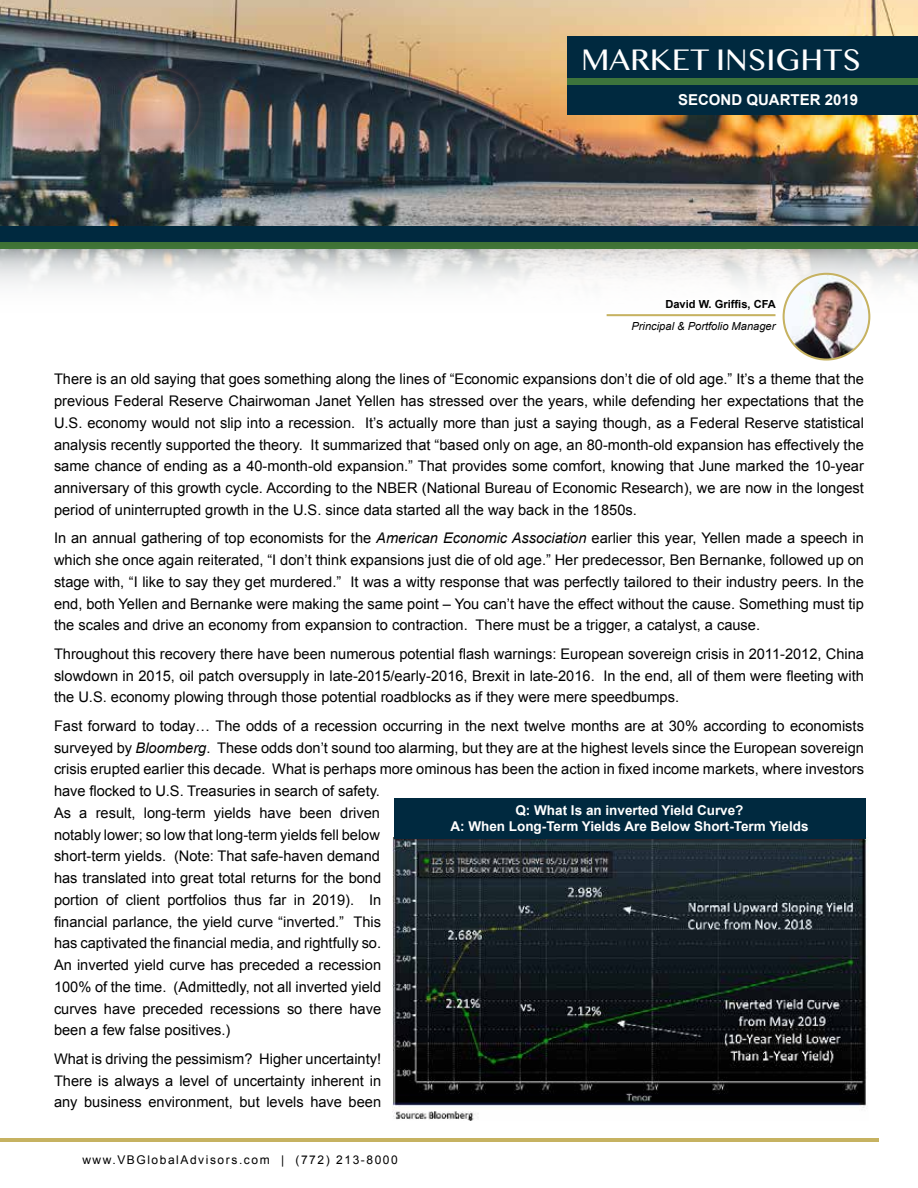
<style>
.page{position:relative;width:918px;height:1188px;background:#fff}
.page>*{position:absolute;margin:0;border:0;box-sizing:border-box;transform-origin:0 0}
.t1{font:31.65px "Myanmar MN";color:#fff}
.t2{font:700 15px "Arial";color:#fff}
.t3{font:14.7px/21.8px "Arial";color:#000;text-align:justify}
.t4{font:700 13.5px/16.2px "Arial";color:#fff;text-align:center}
.t5{font:12px "Arial";letter-spacing:.13em;color:#000}
.t6{font:italic 11.1px "Arial";color:#000}
.t7{font:700 11.1px "Arial";color:#000}
.s1{font-style:italic}
</style>
<div class="page">
<img style="left:368px;top:0;width:550px;height:211px">
<img style="left:0;top:0;width:368px;height:285px">
<img style="left:0;top:211px;width:918px;height:56px">
<div style="left:0;top:226px;width:918px;height:16px;background:#00293f"></div>
<div style="left:567px;top:37px;width:351px;height:78px;background:#00293f"></div>
<div style="left:567px;top:79px;width:351px;height:6px;background:#3d743c"></div>
<img style="left:784px;top:274px;width:85px;height:84px">
<div style="left:783px;top:273px;width:87px;height:88px;border:2px solid #c6b261;border-radius:50%"></div>
<hr style="left:0;top:1138px;width:878px;height:4px;background:#c6b261">
<img style="left:393px;top:837px;width:475px;height:284px">
<hr style="left:607px;top:314px;width:169px;height:2px;background:#c6b261">
<div style="left:394px;top:798px;width:472px;height:40px;background:#00293f"></div>
<h1 class="t1" style="left:581px;top:40px;width:282px">MARKET INSIGHTS</h1>
<p class="t2" style="left:678px;top:90px;width:182px">SECOND QUARTER 2019</p>
<p class="t7" style="left:665px;top:297px;width:112px">David W. Griffis, CFA</p>
<p class="t6" style="left:632px;top:319px;width:145px">Principal &amp; Portfolio Manager</p>
<p class="t3" style="left:54px;top:368px;width:812px">There is an old saying that goes something along the lines of “Economic expansions don’t die of old age.” It’s a theme that the previous Federal Reserve Chairwoman Janet Yellen has stressed over the years, while defending her expectations that the U.S. economy would not slip into a recession. It’s actually more than just a saying though, as a Federal Reserve statistical analysis recently supported the theory. It summarized that “based only on age, an 80-month-old expansion has effectively the same chance of ending as a 40-month-old expansion.” That provides some comfort, knowing that June marked the 10-year anniversary of this growth cycle. According to the NBER (National Bureau of Economic Research), we are now in the longest period of uninterrupted growth in the U.S. since data started all the way back in the 1850s.</p>
<p class="t3" style="left:54px;top:527px;width:811px">In an annual gathering of top economists for the <span class="s1">American Economic Association</span> earlier this year, Yellen made a speech in which she once again reiterated, “I don’t think expansions just die of old age.” Her predecessor, Ben Bernanke, followed up on stage with, “I like to say they get murdered.” It was a witty response that was perfectly tailored to their industry peers. In the end, both Yellen and Bernanke were making the same point – You can’t have the effect without the cause. Something must tip the scales and drive an economy from expansion to contraction. There must be a trigger, a catalyst, a cause.</p>
<p class="t3" style="left:54px;top:643px;width:811px">Throughout this recovery there have been numerous potential flash warnings: European sovereign crisis in 2011-2012, China slowdown in 2015, oil patch oversupply in late-2015/early-2016, Brexit in late-2016. In the end, all of them were fleeting with the U.S. economy plowing through those potential roadblocks as if they were mere speedbumps.</p>
<p class="t3" style="left:54px;top:715px;width:812px;text-align:left">Fast forward to today… The odds of a recession occurring in the next twelve months are at 30% according to economists surveyed by <span class="s1">Bloomberg</span>. These odds don’t sound too alarming, but they are at the highest levels since the European sovereign crisis erupted earlier this decade. What is perhaps more ominous has been the action in fixed income markets, where investors have flocked to U.S. Treasuries in search of safety.<br>As a result, long-term yields have been driven<br>notably lower; so low that long-term yields fell below<br>short-term yields. (Note: That safe-haven demand<br>has translated into great total returns for the bond<br>portion of client portfolios thus far in 2019). In<br>financial parlance, the yield curve “inverted.” This<br>has captivated the financial media, and rightfully so.<br>An inverted yield curve has preceded a recession<br>100% of the time. (Admittedly, not all inverted yield<br>curves have preceded recessions so there have<br>been a few false positives.)</p>
<p class="t3" style="left:54px;top:1048px;width:329px">What is driving the pessimism? Higher uncertainty!<br>There is always a level of uncertainty inherent in any business environment, but levels have been</p>
<p class="t4" style="left:450px;top:803px;width:360px">Q: What Is an inverted Yield Curve?<br>A: When Long-Term Yields Are Below Short-Term Yields</p>
<p class="t5" style="left:82px;top:1152px;width:317px">www.VBGlobalAdvisors.com | (772) 213-8000</p>
</div>
